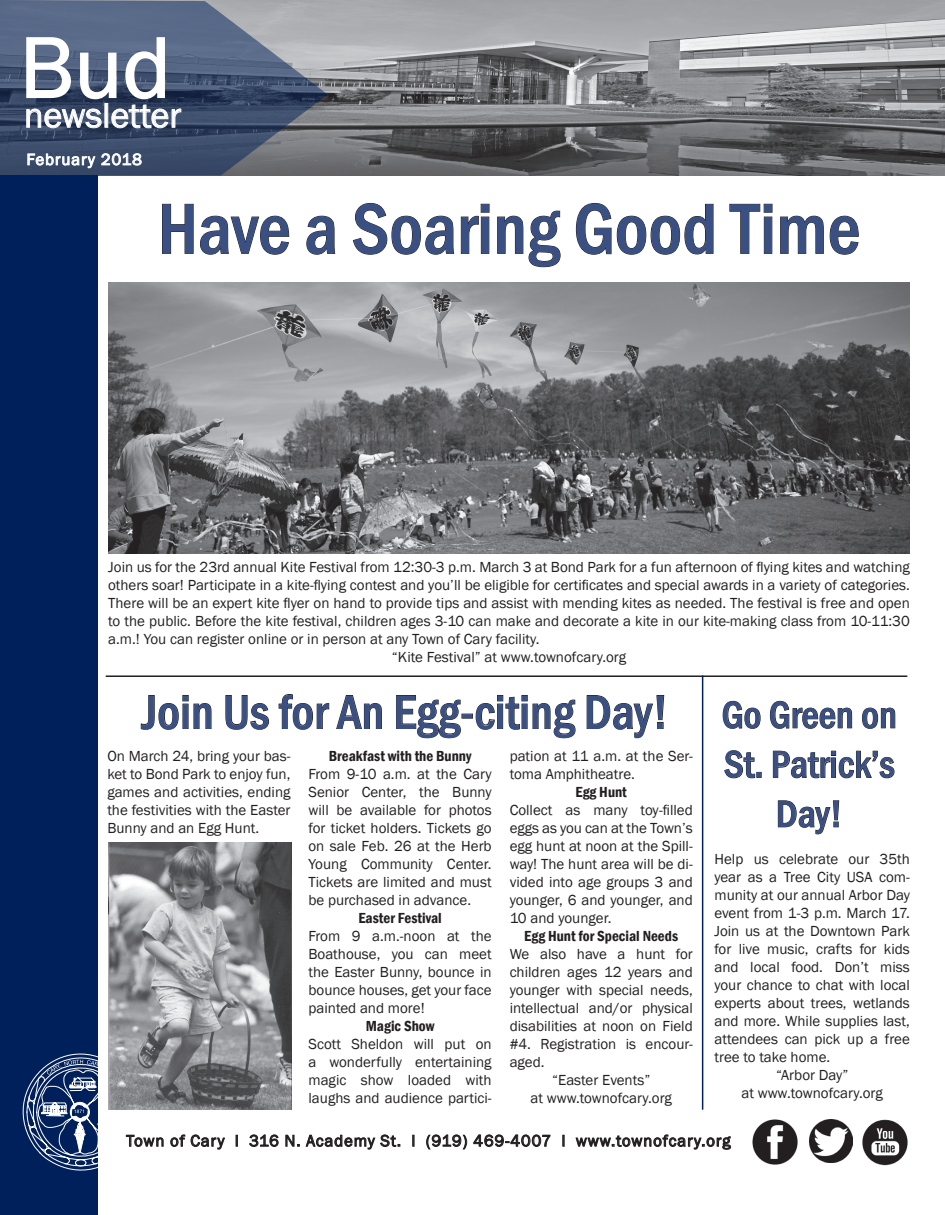
<style>
.page{position:relative;width:945px;height:1215px;background:#fff}
.page>*{position:absolute;margin:0;border:0;box-sizing:border-box;transform-origin:0 0}
.t1{font:89.1px "Franklin Gothic";color:#fff}
.t2{font:500 condensed 73.5px "Franklin Gothic";color:#3a5082}
.t3{font:500 condensed 49.5px "Franklin Gothic";color:#3a5082}
.t4{font:500 condensed 39px/49.5px "Franklin Gothic";color:#3a5082;text-align:center}
.t5{font:35.7px "Franklin Gothic";color:#fff}
.t6{font:16.5px "Franklin Gothic";letter-spacing:.06em;color:#231f20}
.t7{font:16.5px "Franklin Gothic";letter-spacing:.06em;color:#fff}
.t8{font:15px/18px "Franklin Gothic";color:#231f20;text-align:justify}
.t9{font:600 condensed 15px "Franklin Gothic";color:#231f20}
</style>
<div class="page">
<img style="left:752px;top:1119px;width:46px;height:46px">
<img style="left:862px;top:1119px;width:46px;height:47px">
<img style="left:809px;top:1119px;width:44px;height:43px">
<img style="left:328px;top:0;width:617px;height:176px">
<div style="left:0;top:176px;width:98px;height:1039px;background:#00205b"></div>
<svg style="left:0;top:0;width:328px;height:176px;background:#59667e"></svg>
<svg style="left:26px;top:36px;width:156px;height:93px;background:#616f88"></svg>
<svg style="left:27px;top:153px;width:115px;height:16px;background:#758196"></svg>
<svg style="left:23px;top:1054px;width:141px;height:117px"></svg>
<svg style="left:170px;top:1134px;width:55px;height:16px"></svg>
<svg style="left:236px;top:1135px;width:2px;height:12px"></svg>
<svg style="left:249px;top:1134px;width:30px;height:13px"></svg>
<svg style="left:285px;top:1134px;width:115px;height:16px"></svg>
<svg style="left:412px;top:1135px;width:2px;height:12px"></svg>
<svg style="left:426px;top:1134px;width:41px;height:16px"></svg>
<svg style="left:473px;top:1134px;width:78px;height:13px"></svg>
<svg style="left:563px;top:1135px;width:2px;height:12px"></svg>
<svg style="left:575px;top:1134px;width:156px;height:16px"></svg>
<svg style="left:162px;top:204px;width:32px;height:50px"></svg>
<svg style="left:200px;top:215px;width:89px;height:40px"></svg>
<svg style="left:306px;top:215px;width:29px;height:40px"></svg>
<svg style="left:353px;top:203px;width:101px;height:52px"></svg>
<svg style="left:461px;top:204px;width:29px;height:50px"></svg>
<svg style="left:497px;top:210px;width:64px;height:57px"></svg>
<svg style="left:576px;top:203px;width:138px;height:52px"></svg>
<svg style="left:729px;top:204px;width:44px;height:50px"></svg>
<svg style="left:780px;top:215px;width:79px;height:40px"></svg>
<img style="left:108px;top:283px;width:802px;height:271px">
<hr style="left:106px;top:675px;width:801px;height:2px;background:#231f20">
<svg style="left:723px;top:701px;width:38px;height:28px"></svg>
<svg style="left:770px;top:701px;width:82px;height:28px"></svg>
<svg style="left:862px;top:707px;width:34px;height:22px"></svg>
<svg style="left:724px;top:750px;width:37px;height:29px"></svg>
<svg style="left:773px;top:751px;width:122px;height:28px"></svg>
<svg style="left:778px;top:800px;width:61px;height:34px"></svg>
<hr style="left:702px;top:675px;width:1px;height:435px;background:#00205b">
<img style="left:108px;top:843px;width:184px;height:267px">
<svg style="left:141px;top:695px;width:71px;height:35px"></svg>
<svg style="left:225px;top:695px;width:44px;height:35px"></svg>
<svg style="left:278px;top:694px;width:51px;height:36px"></svg>
<svg style="left:336px;top:695px;width:46px;height:34px"></svg>
<svg style="left:396px;top:695px;width:65px;height:43px"></svg>
<svg style="left:475px;top:695px;width:101px;height:43px"></svg>
<svg style="left:586px;top:695px;width:78px;height:43px"></svg>
<p class="t1" style="left:20px;top:12px;width:153px">Bud</p>
<p class="t5" style="left:24px;top:93px;width:159px">newsletter</p>
<p class="t7" style="left:27px;top:149px;width:117px">February 2018</p>
<p class="t2" style="left:158px;top:181px;width:704px">Have a Soaring Good Time</p>
<p class="t8" style="left:108px;top:558px;width:803px">Join us for the 23rd annual Kite Festival from 12:30-3 p.m. March 3 at Bond Park for a fun afternoon of flying kites and watching others soar! Participate in a kite-flying contest and you’ll be eligible for certificates and special awards in a variety of categories.<br>There will be an expert kite flyer on hand to provide tips and assist with mending kites as needed. The festival is free and open to the public. Before the kite festival, children ages 3-10 can make and decorate a kite in our kite-making class from 10-11:30 a.m.! You can register online or in person at any Town of Cary facility.</p>
<p class="t8" style="left:392px;top:648px;width:236px">“Kite Festival” at www.townofcary.org</p>
<p class="t3" style="left:142px;top:680px;width:528px">Join Us for An Egg-citing Day!</p>
<p class="t8" style="left:107px;top:747px;width:185px">On March 24, bring your bas&shy;ket to Bond Park to enjoy fun, games and activities, ending the festivities with the Easter Bunny and an Egg Hunt.</p>
<p class="t9" style="left:329px;top:746px;width:144px">Breakfast with the Bunny</p>
<p class="t8" style="left:309px;top:765px;width:185px">From 9-10 a.m. at the Cary Senior Center, the Bunny will be available for photos for ticket holders. Tickets go on sale Feb. 26 at the Herb Young Community Center.<br>Tickets are limited and must be purchased in advance.</p>
<p class="t9" style="left:358px;top:908px;width:85px">Easter Festival</p>
<p class="t8" style="left:309px;top:927px;width:185px">From 9 a.m.-noon at the Boathouse, you can meet the Easter Bunny, bounce in bounce houses, get your face painted and more!</p>
<p class="t9" style="left:366px;top:1016px;width:70px">Magic Show</p>
<p class="t8" style="left:309px;top:1035px;width:185px">Scott Sheldon will put on a wonderfully entertaining magic show loaded with laughs and audience partici-</p>
<p class="t8" style="left:510px;top:747px;width:185px">pation at 11 a.m. at the Ser&shy;toma Amphitheatre.</p>
<p class="t9" style="left:576px;top:782px;width:53px">Egg Hunt</p>
<p class="t8" style="left:510px;top:801px;width:185px">Collect as many toy-filled eggs as you can at the Town’s egg hunt at noon at the Spill&shy;way! The hunt area will be di&shy;vided into age groups 3 and younger, 6 and younger, and 10 and younger.</p>
<p class="t9" style="left:524px;top:926px;width:155px">Egg Hunt for Special Needs</p>
<p class="t8" style="left:510px;top:945px;width:185px">We also have a hunt for children ages 12 years and younger with special needs, intellectual and/or physical disabilities at noon on Field #4. Registration is encour&shy;aged.</p>
<p class="t8" style="left:552px;top:1071px;width:100px">“Easter Events”</p>
<p class="t8" style="left:530px;top:1089px;width:143px">at www.townofcary.org</p>
<p class="t4" style="left:722px;top:690px;width:177px">Go Green on<br>St. Patrick’s<br>Day!</p>
<p class="t8" style="left:714px;top:851px;width:197px">Help us celebrate our 35th year as a Tree City USA com&shy;munity at our annual Arbor Day event from 1-3 p.m. March 17.<br>Join us at the Downtown Park for live music, crafts for kids and local food. Don’t miss your chance to chat with local experts about trees, wetlands and more. While supplies last, attendees can pick up a free tree to take home.</p>
<p class="t8" style="left:776px;top:1067px;width:74px">“Arbor Day”</p>
<p class="t8" style="left:741px;top:1085px;width:143px">at www.townofcary.org</p>
<p class="t6" style="left:126px;top:1131px;width:606px">Town of Cary l 316 N. Academy St. l (919) 469-4007 l www.townofcary.org</p>
</div>
